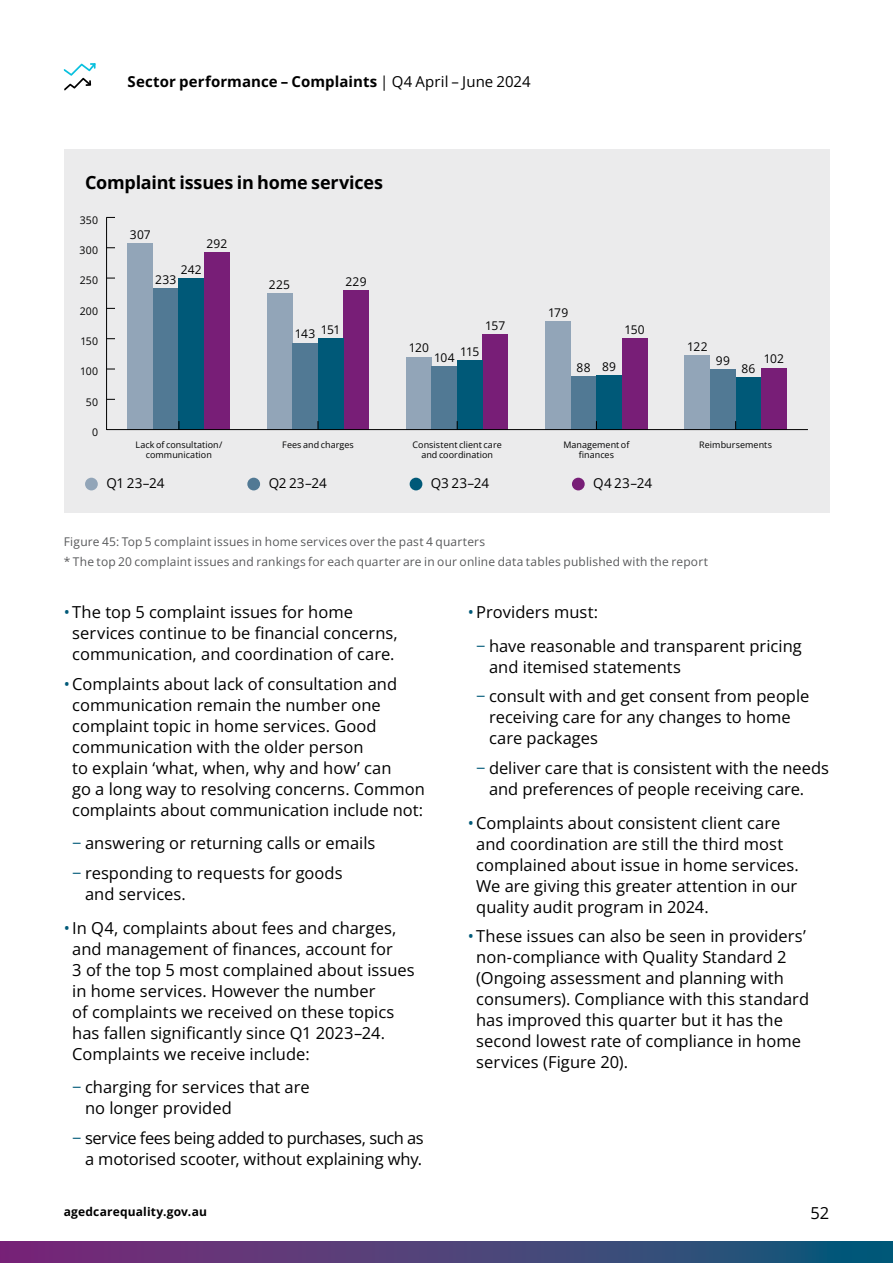
<style>
.page{position:relative;width:893px;height:1263px;background:#fff}
.page>*{position:absolute;margin:0;border:0;box-sizing:border-box;transform-origin:0 0}
.t1{font:700 18px "Open Sans";letter-spacing:-.015em;color:#000}
.t2{font:16.5px/21px "Open Sans";color:#000}
.t3{font:700 15px "Open Sans";letter-spacing:.005em;color:#000}
.Table_body{font:13.5px "Open Sans";letter-spacing:-.005em;color:#000}
.Footnote{font:12px "Open Sans";letter-spacing:.015em;color:#58595b}
.t4{font:12px "Open Sans";letter-spacing:.01em;color:#000}
.t5{font:700 12px "Open Sans";letter-spacing:.01em;color:#000}
.Table_body-2{font:10.5px "Open Sans";letter-spacing:.02em;color:#000}
.Table_body-3{font:9px/10.8px "Open Sans";letter-spacing:.005em;color:#000;text-align:center}
.s1{font-weight:400}
.s2{color:#005978}
</style>
<div class="page">
<svg style="left:0;top:1242px;width:893px;height:21px"></svg>
<div style="left:64px;top:149px;width:765px;height:363px;background:#ebebec"></div>
<div style="left:267px;top:293px;width:25px;height:136px;background:#92a5b8"></div>
<div style="left:343px;top:290px;width:26px;height:139px;background:#781e77"></div>
<div style="left:292px;top:343px;width:26px;height:87px;background:#517994"></div>
<div style="left:318px;top:338px;width:25px;height:92px;background:#005978"></div>
<div style="left:153px;top:288px;width:26px;height:142px;background:#517994"></div>
<div style="left:179px;top:278px;width:25px;height:152px;background:#005978"></div>
<div style="left:204px;top:252px;width:26px;height:178px;background:#781e77"></div>
<div style="left:128px;top:243px;width:25px;height:187px;background:#92a5b8"></div>
<div style="left:483px;top:334px;width:25px;height:96px;background:#781e77"></div>
<div style="left:406px;top:357px;width:26px;height:72px;background:#92a5b8"></div>
<div style="left:432px;top:366px;width:25px;height:64px;background:#517994"></div>
<div style="left:457px;top:360px;width:26px;height:70px;background:#005978"></div>
<div style="left:622px;top:338px;width:25px;height:92px;background:#781e77"></div>
<div style="left:545px;top:321px;width:26px;height:109px;background:#92a5b8"></div>
<div style="left:571px;top:376px;width:25px;height:54px;background:#517994"></div>
<div style="left:596px;top:375px;width:26px;height:55px;background:#005978"></div>
<div style="left:736px;top:377px;width:25px;height:53px;background:#005978"></div>
<div style="left:710px;top:369px;width:26px;height:61px;background:#517994"></div>
<div style="left:761px;top:368px;width:26px;height:62px;background:#781e77"></div>
<div style="left:685px;top:355px;width:25px;height:75px;background:#92a5b8"></div>
<hr style="left:107px;top:429px;width:701px;height:1px;background:#000">
<hr style="left:106px;top:217px;width:1px;height:213px;background:#000">
<div style="left:85px;top:478px;width:13px;height:12px;background:#92a5b8;border-radius:50%"></div>
<div style="left:247px;top:478px;width:13px;height:12px;background:#517994;border-radius:50%"></div>
<div style="left:410px;top:478px;width:12px;height:12px;background:#005978;border-radius:50%"></div>
<div style="left:572px;top:478px;width:13px;height:12px;background:#781e77;border-radius:50%"></div>
<svg style="left:64px;top:63px;width:32px;height:28px"></svg>
<p class="t3" style="left:128px;top:71px;width:405px">Sector performance – Complaints <span class="s1">| Q4 April – June 2024</span></p>
<h4 class="t1" style="left:85px;top:170px;width:299px">Complaint issues in home services</h4>
<p class="Table_body-2" style="left:80px;top:213px;width:20px">350</p>
<p class="Table_body-2" style="left:79px;top:243px;width:20px">300</p>
<p class="Table_body-2" style="left:80px;top:273px;width:20px">250</p>
<p class="Table_body-2" style="left:80px;top:304px;width:20px">200</p>
<p class="Table_body-2" style="left:80px;top:334px;width:19px">150</p>
<p class="Table_body-2" style="left:80px;top:364px;width:20px">100</p>
<p class="Table_body-2" style="left:86px;top:395px;width:14px">50</p>
<p class="Table_body-2" style="left:92px;top:425px;width:8px">0</p>
<p class="t4" style="left:130px;top:226px;width:23px">307</p>
<p class="t4" style="left:206px;top:235px;width:22px">292</p>
<p class="t4" style="left:181px;top:261px;width:22px">242</p>
<p class="t4" style="left:155px;top:271px;width:23px">233</p>
<p class="Table_body-3" style="left:135px;top:439px;width:88px">Lack of consultation/ communication</p>
<p class="t4" style="left:269px;top:276px;width:23px">225</p>
<p class="t4" style="left:345px;top:274px;width:23px">229</p>
<p class="t4" style="left:321px;top:321px;width:21px">151</p>
<p class="t4" style="left:295px;top:326px;width:22px">143</p>
<p class="Table_body-3" style="left:282px;top:439px;width:73px">Fees and charges</p>
<p class="t4" style="left:485px;top:317px;width:22px">157</p>
<p class="t4" style="left:409px;top:339px;width:22px">120</p>
<p class="t4" style="left:460px;top:343px;width:21px">115</p>
<p class="t4" style="left:434px;top:350px;width:22px">104</p>
<p class="Table_body-3" style="left:413px;top:439px;width:91px">Consistent client care and coordination</p>
<p class="t4" style="left:548px;top:304px;width:22px">179</p>
<p class="t4" style="left:624px;top:321px;width:22px">150</p>
<p class="t4" style="left:577px;top:359px;width:16px">88</p>
<p class="t4" style="left:602px;top:358px;width:15px">89</p>
<p class="Table_body-3" style="left:563px;top:439px;width:68px">Management of finances</p>
<p class="Table_body" style="left:106px;top:474px;width:60px">Q1 23–24</p>
<p class="Table_body" style="left:269px;top:474px;width:60px">Q2 23–24</p>
<p class="Table_body" style="left:431px;top:474px;width:60px">Q3 23–24</p>
<p class="Table_body" style="left:593px;top:474px;width:60px">Q4 23–24</p>
<p class="t4" style="left:687px;top:339px;width:22px">122</p>
<p class="t4" style="left:716px;top:352px;width:16px">99</p>
<p class="t4" style="left:741px;top:360px;width:16px">86</p>
<p class="t4" style="left:764px;top:351px;width:22px">102</p>
<p class="Table_body-3" style="left:699px;top:439px;width:74px">Reimbursements</p>
<p class="Footnote" style="left:64px;top:534px;width:423px">Figure 45: Top 5 complaint issues in home services over the past 4 quarters</p>
<p class="Footnote" style="left:64px;top:553px;width:646px">* The top 20 complaint issues and rankings for each quarter are in our online data tables published with the report</p>
<p class="t2" style="left:72px;top:601px;width:327px;text-indent:-9px"><span class="s2">•</span> The top 5 complaint issues for home services continue to be financial concerns, communication, and coordination of care.</p>
<p class="t2" style="left:72px;top:673px;width:354px;text-indent:-9px"><span class="s2">•</span>Complaints about lack of consultation and communication remain the number one complaint topic in home services. Good communication with the older person<br>to explain ‘what, when, why and how’ can<br>go a long way to resolving concerns. Common complaints about communication include not:</p>
<p class="t2" style="left:72px;top:832px;width:305px"><span class="s2">−</span> answering or returning calls or emails</p>
<p class="t2" style="left:85px;top:862px;width:259px;text-indent:-13px"><span class="s2">−</span> responding to requests for goods and services.</p>
<p class="t2" style="left:72px;top:917px;width:344px;text-indent:-9px"><span class="s2">•</span>In Q4, complaints about fees and charges, and management of finances, account for<br>3 of the top 5 most complained about issues in home services. However the number<br>of complaints we received on these topics has fallen significantly since Q1 2023–24.<br>Complaints we receive include:</p>
<p class="t2" style="left:85px;top:1076px;width:226px;text-indent:-13px"><span class="s2">−</span> charging for services that are no longer provided</p>
<p class="t2" style="left:72px;top:1127px;width:353px;text-align:right"><span class="s2">−</span> service fees being added to purchases, such as a motorised scooter, without explaining why.</p>
<p class="t2" style="left:468px;top:601px;width:132px"><span class="s2">•</span>Providers must:</p>
<p class="t2" style="left:489px;top:635px;width:314px;text-indent:-13px"><span class="s2">−</span> have reasonable and transparent pricing and itemised statements</p>
<p class="t2" style="left:489px;top:685px;width:322px;text-indent:-13px"><span class="s2">−</span> consult with and get consent from people receiving care for any changes to home care packages</p>
<p class="t2" style="left:489px;top:757px;width:341px;text-indent:-13px"><span class="s2">−</span> deliver care that is consistent with the needs and preferences of people receiving care.</p>
<p class="t2" style="left:476px;top:812px;width:324px;text-indent:-9px"><span class="s2">•</span>Complaints about consistent client care and coordination are still the third most complained about issue in home services.<br>We are giving this greater attention in our quality audit program in 2024.</p>
<p class="t2" style="left:476px;top:925px;width:334px;text-indent:-9px"><span class="s2">•</span> These issues can also be seen in providers’ non-compliance with Quality Standard 2 (Ongoing assessment and planning with consumers). Compliance with this standard has improved this quarter but it has the second lowest rate of compliance in home services (Figure 20).</p>
<p class="t5" style="left:64px;top:1203px;width:145px">agedcarequality.gov.au</p>
<p class="t2" style="left:810px;top:1202px;width:20px">52</p>
</div>
